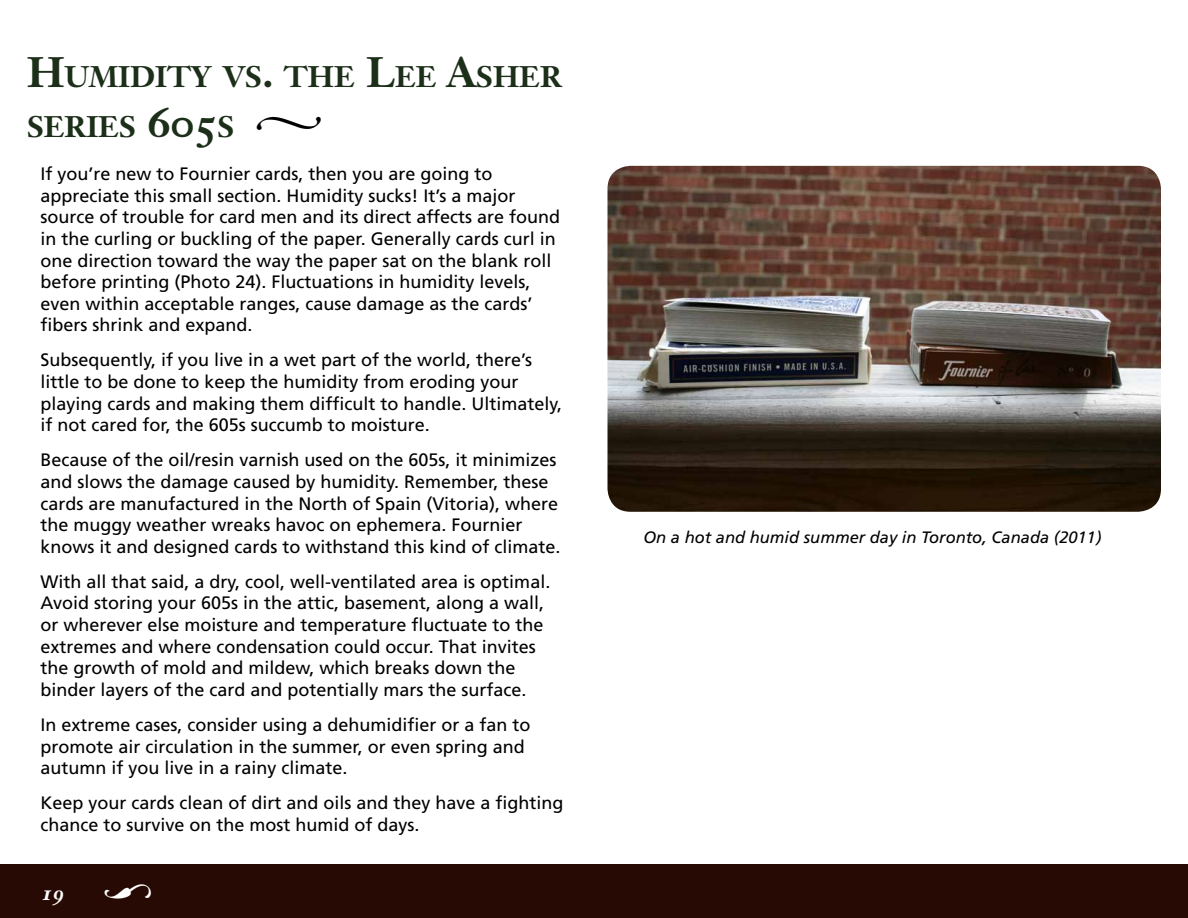
<style>
.page{position:relative;width:1188px;height:918px;background:#fff}
.page>*{position:absolute;margin:0;border:0;box-sizing:border-box;transform-origin:0 0}
.t1{font:29.4px/50.4px "Janson Text Bold Os F";color:#1c2f19}
.t2{font:21px "Janson Text Bold Italic Os F";color:#fff}
.t3{font:18px/21.6px "Frutiger";color:#000}
.t4{font:italic 16.5px "Frutiger";color:#000}
.s1{font-size:42px}
</style>
<div class="page">
<div style="left:0;top:864px;width:1188px;height:54px;background:#270a04"></div>
<img style="left:608px;top:166px;width:553px;height:346px">
<h1 class="t1" style="left:27px;top:51px;width:536px"><span class="s1">H</span>UMIDITY VS<span class="s1">.</span> THE <span class="s1">L</span>EE <span class="s1">A</span>SHER<br>SERIES <span class="s1">605</span>S</h1>
<p class="t3" style="left:40px;top:163px;width:521px">If you’re new to Fournier cards, then you are going to appreciate this small section. Humidity sucks! It’s a major source of trouble for card men and its direct affects are found in the curling or buckling of the paper. Generally cards curl in one direction toward the way the paper sat on the blank roll before printing (Photo 24). Fluctuations in humidity levels, even within acceptable ranges, cause damage as the cards’ fibers shrink and expand.</p>
<p class="t3" style="left:40px;top:350px;width:523px">Subsequently, if you live in a wet part of the world, there’s little to be done to keep the humidity from eroding your playing cards and making them difficult to handle. Ultimately, if not cared for, the 605s succumb to moisture.</p>
<p class="t3" style="left:40px;top:449px;width:522px">Because of the oil/resin varnish used on the 605s, it minimizes and slows the damage caused by humidity. Remember, these cards are manufactured in the North of Spain (Vitoria), where the muggy weather wreaks havoc on ephemera. Fournier knows it and designed cards to withstand this kind of climate.</p>
<p class="t3" style="left:40px;top:571px;width:511px">With all that said, a dry, cool, well-ventilated area is optimal.<br>Avoid storing your 605s in the attic, basement, along a wall, or wherever else moisture and temperature fluctuate to the extremes and where condensation could occur. That invites the growth of mold and mildew, which breaks down the binder layers of the card and potentially mars the surface.</p>
<p class="t3" style="left:40px;top:714px;width:492px">In extreme cases, consider using a dehumidifier or a fan to promote air circulation in the summer, or even spring and autumn if you live in a rainy climate.</p>
<p class="t3" style="left:40px;top:792px;width:525px">Keep your cards clean of dirt and oils and they have a fighting chance to survive on the most humid of days.</p>
<p class="t2" style="left:41px;top:879px;width:25px">19</p>
<p class="t4" style="left:643px;top:528px;width:460px">On a hot and humid summer day in Toronto, Canada (2011)</p>
</div>
